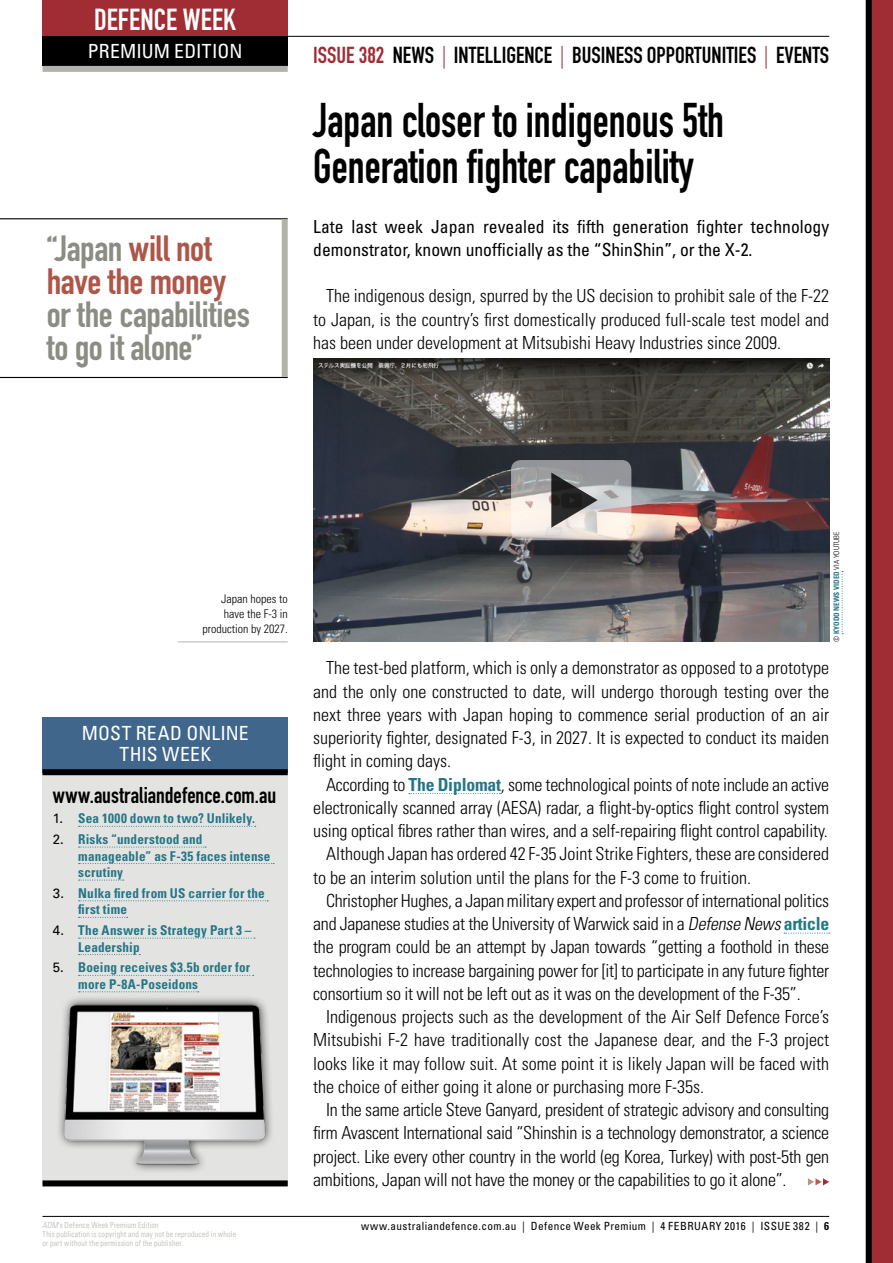
<style>
.page{position:relative;width:893px;height:1263px;background:#fff}
.page>*{position:absolute;margin:0;border:0;box-sizing:border-box;transform-origin:0 0}
.news_heading{font:48px/46.5px "DIN Engschrift Std";color:#000;scale:.91 1}
.pullquote{font:36px/33px "DIN Engschrift Std";letter-spacing:-.01em;color:#8b8d84;scale:1.05 1}
.t1{font:30px "DIN Engschrift Std";letter-spacing:.005em;color:#fff}
.t2{font:22.8px "DIN Engschrift Std";color:#000}
.breakout_subhead{font:22.5px "DIN Engschrift Std";color:#000}
.Breakouthead{font:condensed 19.5px/21px "Univers LT Std";letter-spacing:.015em;color:#fff;text-align:center}
.news_body{font:300 condensed 18px/23.2px "Univers LT Std";color:#000;text-align:justify}
.news_intro{font:condensed 18px/23.2px "Univers LT Std";color:#000}
.t3{font:700 condensed 13.5px/16.5px "Univers LT Std";letter-spacing:.015em;color:#247687}
.t4{font:300 condensed 12px/15px "Univers LT Std";color:#000;text-align:right}
.t5{font:condensed 11.25px "Univers LT Std";letter-spacing:.035em;color:#000}
.t6{font:300 condensed 8.25px/9px "Univers LT Std";letter-spacing:.025em;color:#b2b4ac;scale:.95 1}
.t7{font:700 condensed 7.5px "Univers LT Std";color:#247687}
.s1{color:#9f2d33}
.s2{color:#ae5648}
.s3{font-weight:400;font-stretch:normal;color:#000}
.s4{font-weight:300;color:#000}
.s5{font-weight:700;color:#247687}
.s6{font-style:italic}
.s7{font-weight:700}
</style>
<div class="page">
<hr style="left:43px;top:1216px;width:786px;height:1px;background:#000">
<div style="left:872px;top:0;width:21px;height:1263px;background:#9f2d33"></div>
<div style="left:866px;top:0;width:6px;height:1263px;background:#000"></div>
<hr style="left:43px;top:36px;width:786px;height:1px;background:#000">
<div style="left:43px;top:0;width:245px;height:48px;background:#9f2d33"></div>
<div style="left:43px;top:36px;width:245px;height:30px;background:#000"></div>
<div style="left:43px;top:66px;width:245px;height:6px;background:#b2b4ac"></div>
<svg style="left:808px;top:1178px;width:21px;height:7px"></svg>
<svg style="left:409px;top:793px;width:93px;height:1px"></svg>
<svg style="left:784px;top:933px;width:46px;height:1px"></svg>
<img style="left:313px;top:359px;width:516px;height:283px">
<svg style="left:511px;top:460px;width:120px;height:80px;background:#c8c3c1"></svg>
<svg style="left:551px;top:473px;width:47px;height:55px;background:#767575"></svg>
<hr style="left:178px;top:642px;width:110px;height:1px;background:#b2b4ac">
<svg style="left:842px;top:571px;width:1px;height:63px"></svg>
<div style="left:43px;top:717px;width:245px;height:466px;background:#e3e4e1"></div>
<svg style="left:79px;top:826px;width:177px;height:1px"></svg>
<svg style="left:79px;top:847px;width:127px;height:1px"></svg>
<svg style="left:79px;top:863px;width:195px;height:1px"></svg>
<svg style="left:79px;top:880px;width:45px;height:1px"></svg>
<svg style="left:79px;top:900px;width:189px;height:1px"></svg>
<svg style="left:79px;top:917px;width:49px;height:1px"></svg>
<svg style="left:79px;top:938px;width:176px;height:1px"></svg>
<svg style="left:79px;top:954px;width:61px;height:1px"></svg>
<svg style="left:79px;top:975px;width:175px;height:1px"></svg>
<svg style="left:79px;top:991px;width:120px;height:1px"></svg>
<div style="left:43px;top:717px;width:245px;height:55px;background:#40678b"></div>
<div style="left:43px;top:769px;width:245px;height:6px;background:#000"></div>
<img style="left:59px;top:998px;width:212px;height:172px">
<div style="left:43px;top:1180px;width:245px;height:6px;background:#000"></div>
<hr style="left:0;top:218px;width:288px;height:1px;background:#000">
<hr style="left:0;top:377px;width:288px;height:1px;background:#000">
<div style="left:282px;top:219px;width:6px;height:158px;background:#b2b4ac"></div>
<h3 class="t1" style="left:94px;top:2px;width:143px">DEFENCE WEEK</h3>
<p class="Breakouthead" style="left:88px;top:40px;width:156px">PREMIUM EDITION</p>
<p class="t2" style="left:313px;top:41px;width:517px"><span class="s1">ISSUE 382</span> NEWS <span class="s1">|</span> INTELLIGENCE <span class="s1">|</span> BUSINESS OPPORTUNITIES <span class="s1">|</span> EVENTS</p>
<p class="news_heading" style="left:313px;top:97px;width:453px">Japan closer to indigenous 5th<br>Generation fighter capability</p>
<p class="news_intro" style="left:313px;top:214px;width:517px">Late last week Japan revealed its fifth generation fighter technology demonstrator, known unofficially as the “ShinShin”, or the X-2.</p>
<p class="news_body" style="left:313px;top:284px;width:517px;text-indent:13px">The indigenous design, spurred by the US decision to prohibit sale of the F-22 to Japan, is the country’s first domestically produced full-scale test model and has been under development at Mitsubishi Heavy Industries since 2009.</p>
<p class="pullquote" style="left:47px;top:233px;width:195px">“Japan <span class="s2">will not have the money </span>or the capabilities to go it alone”</p>
<p class="t4" style="left:202px;top:591px;width:87px">Japan hopes to have the F-3 in production by 2027.</p>
<p class="Breakouthead" style="left:82px;top:722px;width:168px">MOST READ ONLINE<br>THIS WEEK</p>
<p class="breakout_subhead" style="left:53px;top:781px;width:225px">www.australiandefence.com.au</p>
<p class="t3" style="left:53px;top:810px;width:204px"><span class="s3">1.</span> Sea 1000 down to two? Unlikely.</p>
<p class="t3" style="left:78px;top:831px;width:194px;text-indent:-26px"><span class="s3">2.</span> Risks “understood and manageable” as F-35 faces intense scrutiny</p>
<p class="t3" style="left:78px;top:885px;width:188px;text-indent:-26px"><span class="s3">3.</span> Nulka fired from US carrier for the first time</p>
<p class="t3" style="left:78px;top:922px;width:175px;text-indent:-26px"><span class="s3">4.</span> The Answer is Strategy Part 3 –<br>Leadership</p>
<p class="t3" style="left:78px;top:959px;width:173px;text-indent:-26px"><span class="s3">5.</span> Boeing receives $3.5b order for more P-8A-Poseidons</p>
<p class="t7" style="left:832px;top:642px;width:112px;rotate:-90deg"><span class="s4">©</span> KYODO NEWS VIDEO <span class="s4">VIA YOUTUBE</span></p>
<p class="news_body" style="left:313px;top:656px;width:517px;text-indent:13px">The test-bed platform, which is only a demonstrator as opposed to a prototype and the only one constructed to date, will undergo thorough testing over the next three years with Japan hoping to commence serial production of an air superiority fighter, designated F-3, in 2027. It is expected to conduct its maiden flight in coming days.</p>
<p class="news_body" style="left:313px;top:773px;width:517px;text-indent:13px">According to <span class="s5">The Diplomat</span>, some technological points of note include an active electronically scanned array (AESA) radar, a flight-by-optics flight control system using optical fibres rather than wires, and a self-repairing flight control capability.</p>
<p class="news_body" style="left:313px;top:842px;width:517px;text-indent:13px">Although Japan has ordered 42 F-35 Joint Strike Fighters, these are considered to be an interim solution until the plans for the F-3 come to fruition.</p>
<p class="news_body" style="left:313px;top:889px;width:518px;text-indent:13px">Christopher Hughes, a Japan military expert and professor of international politics and Japanese studies at the University of Warwick said in a <span class="s6">Defense News</span><span class="s5">article </span>the program could be an attempt by Japan towards “getting a foothold in these technologies to increase bargaining power for [it] to participate in any future fighter consortium so it will not be left out as it was on the development of the F-35”.</p>
<p class="news_body" style="left:313px;top:1005px;width:517px;text-indent:13px">Indigenous projects such as the development of the Air Self Defence Force’s Mitsubishi F-2 have traditionally cost the Japanese dear, and the F-3 project looks like it may follow suit. At some point it is likely Japan will be faced with the choice of either going it alone or purchasing more F-35s.</p>
<p class="news_body" style="left:313px;top:1098px;width:517px;text-indent:13px">In the same article Steve Ganyard, president of strategic advisory and consulting firm Avascent International said “Shinshin is a technology demonstrator, a science project. Like every other country in the world (eg Korea, Turkey) with post-5th gen ambitions, Japan will not have the money or the capabilities to go it alone”.</p>
<p class="t6" style="left:43px;top:1220px;width:205px"><span class="s6">ADM</span>’s Defence Week Premium Edition<br>This publication is copyright and may not be reproduced in whole or part without the permission of the publisher.</p>
<p class="t5" style="left:361px;top:1219px;width:469px">www.australiandefence.com.au | Defence Week Premium | 4 FEBRUARY 2016 | ISSUE 382 | <span class="s7">6</span></p>
</div>
